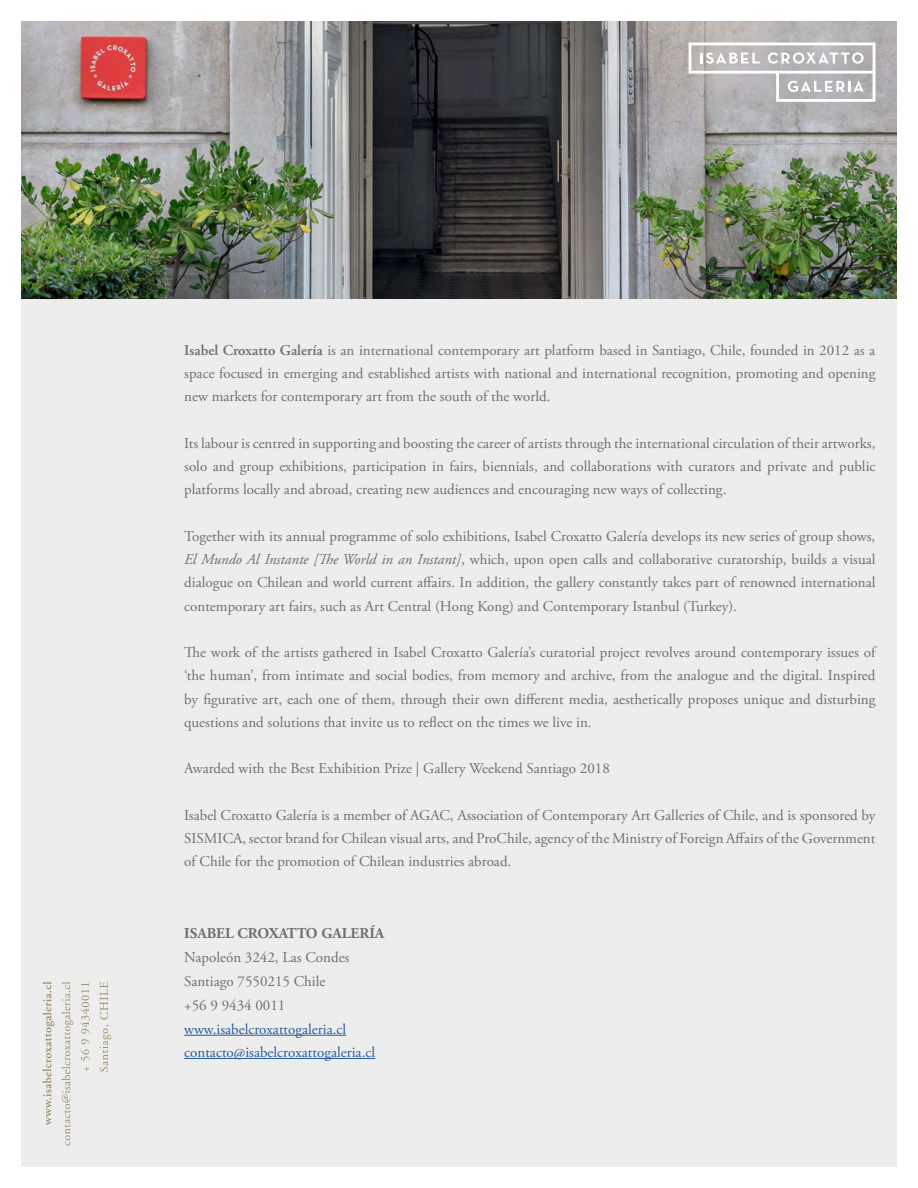
<style>
.page{position:relative;width:918px;height:1188px;background:#fff}
.page>*{position:absolute;margin:0;border:0;box-sizing:border-box;transform-origin:0 0}
.t1{font:15px/23.2px "Adobe Garamond Pro";color:#706f6f;text-align:justify}
.t2{font:15px/23.2px "Adobe Garamond Pro";color:#275b9b}
.t3{font:700 15px "Adobe Garamond Pro";color:#706f6f}
.s1{font-weight:600}
.s2{font-style:italic}
</style>
<div class="page">
<div style="left:21px;top:21px;width:876px;height:1146px;background:#ededed"></div>
<img style="left:21px;top:21px;width:876px;height:277px">
<hr style="left:184px;top:1035px;width:162px;height:1px;background:#275b9b">
<hr style="left:184px;top:1058px;width:191px;height:1px;background:#275b9b">
<svg style="left:43px;top:982px;width:11px;height:143px"></svg>
<svg style="left:61px;top:982px;width:12px;height:163px"></svg>
<svg style="left:84px;top:1067px;width:5px;height:4px"></svg>
<svg style="left:80px;top:983px;width:10px;height:78px"></svg>
<svg style="left:100px;top:982px;width:11px;height:90px"></svg>
<svg style="left:689px;top:43px;width:186px;height:59px;background:#c5c3c5"></svg>
<p class="t1" style="left:184px;top:339px;width:693px"><span class="s1">Isabel Croxatto Galería</span> is an international contemporary art platform based in Santiago, Chile, founded in 2012 as a space focused in emerging and established artists with national and international recognition, promoting and opening new markets for contemporary art from the south of the world.</p>
<p class="t1" style="left:184px;top:432px;width:693px">Its labour is centred in supporting and boosting the career of artists through the international circulation of their artworks, solo and group exhibitions, participation in fairs, biennials, and collaborations with curators and private and public platforms locally and abroad, creating new audiences and encouraging new ways of collecting.</p>
<p class="t1" style="left:184px;top:525px;width:693px">Together with its annual programme of solo exhibitions, Isabel Croxatto Galería develops its new series of group shows, <span class="s2">El Mundo Al Instante [The World in an Instant]</span>, which, upon open calls and collaborative curatorship, builds a visual dialogue on Chilean and world current affairs. In addition, the gallery constantly takes part of renowned international contemporary art fairs, such as Art Central (Hong Kong) and Contemporary Istanbul (Turkey).</p>
<p class="t1" style="left:184px;top:641px;width:693px">The work of the artists gathered in Isabel Croxatto Galería’s curatorial project revolves around contemporary issues of ‘the human’, from intimate and social bodies, from memory and archive, from the analogue and the digital. Inspired by figurative art, each one of them, through their own different media, aesthetically proposes unique and disturbing questions and solutions that invite us to reflect on the times we live in.</p>
<p class="t1" style="left:184px;top:758px;width:427px">Awarded with the Best Exhibition Prize | Gallery Weekend Santiago 2018</p>
<p class="t1" style="left:184px;top:804px;width:693px">Isabel Croxatto Galería is a member of AGAC, Association of Contemporary Art Galleries of Chile, and is sponsored by SISMICA, sector brand for Chilean visual arts, and ProChile, agency of the Ministry of Foreign Affairs of the Government of Chile for the promotion of Chilean industries abroad.</p>
<p class="t3" style="left:184px;top:924px;width:202px">ISABEL CROXATTO GALERÍA</p>
<p class="t1" style="left:184px;top:946px;width:167px;line-height:24px;text-align:left">Napoleón 3242, Las Condes<br>Santiago 7550215 Chile +56 9 9434 0011</p>
<p class="t2" style="left:184px;top:1018px;width:192px">www.isabelcroxattogaleria.cl contacto@isabelcroxattogaleria.cl</p>
</div>
